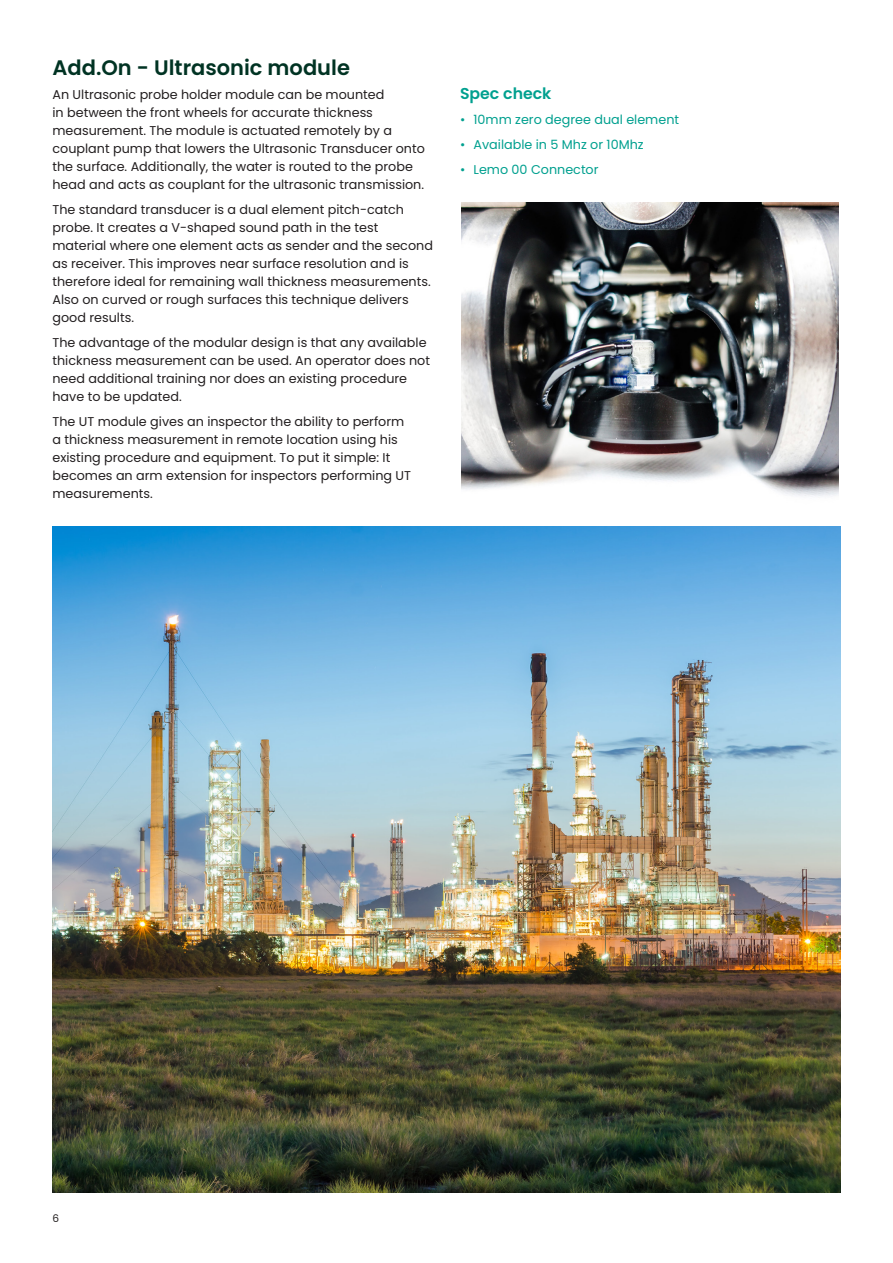
<style>
.page{position:relative;width:893px;height:1263px;background:#fff}
.page>*{position:absolute;margin:0;border:0;box-sizing:border-box;transform-origin:0 0}
._15pt-body_subhead{font:600 21px "Poppins";color:#003323}
._10_5pt-body_subhead{font:600 15.75px "Poppins";color:#00a08f}
._8_5pt-body_text{font:12.75px/18px "Poppins";color:#231f20}
.t1{font:12.75px "Poppins";color:#00a08f}
.t2{font:10.5px "Poppins";color:#231f20}
</style>
<div class="page">
<img style="left:52px;top:526px;width:788px;height:666px">
<img style="left:461px;top:203px;width:378px;height:294px">
<p class="_15pt-body_subhead" style="left:52px;top:55px;width:299px">Add.On - Ultrasonic module</p>
<p class="_8_5pt-body_text" style="left:52px;top:86px;width:374px">An Ultrasonic probe holder module can be mounted<br>in between the front wheels for accurate thickness measurement. The module is actuated remotely by a couplant pump that lowers the Ultrasonic Transducer onto the surface. Additionally, the water is routed to the probe head and acts as couplant for the ultrasonic transmission.</p>
<p class="_8_5pt-body_text" style="left:52px;top:201px;width:382px">The standard transducer is a dual element pitch-catch probe. It creates a V-shaped sound path in the test material where one element acts as sender and the second as receiver. This improves near surface resolution and is therefore ideal for remaining wall thickness measurements.<br>Also on curved or rough surfaces this technique delivers good results.</p>
<p class="_8_5pt-body_text" style="left:52px;top:333px;width:379px">The advantage of the modular design is that any available thickness measurement can be used. An operator does not need additional training nor does an existing procedure have to be updated.</p>
<p class="_8_5pt-body_text" style="left:52px;top:412px;width:360px">The UT module gives an inspector the ability to perform a thickness measurement in remote location using his existing procedure and equipment. To put it simple: It becomes an arm extension for inspectors performing UT measurements.</p>
<p class="_10_5pt-body_subhead" style="left:460px;top:85px;width:93px">Spec check</p>
<p class="t1" style="left:460px;top:112px;width:221px">• 10mm zero degree dual element</p>
<p class="t1" style="left:460px;top:137px;width:185px">• Available in 5 Mhz or 10Mhz</p>
<p class="t1" style="left:460px;top:162px;width:140px">• Lemo 00 Connector</p>
<p class="t2" style="left:52px;top:1212px;width:8px">6</p>
</div>
